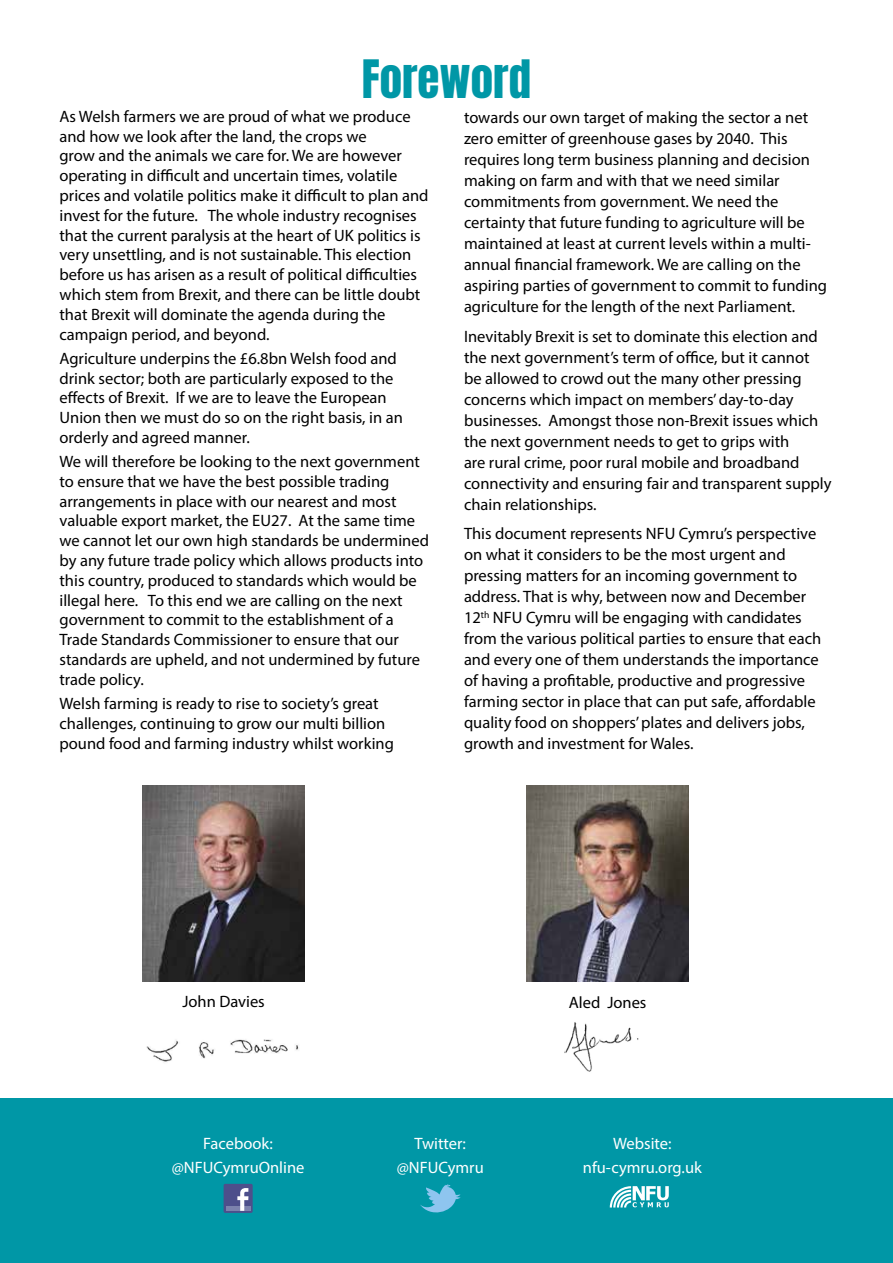
<style>
.page{position:relative;width:893px;height:1263px;background:#fff}
.page>*{position:absolute;margin:0;border:0;box-sizing:border-box;transform-origin:0 0}
.t1{font:45px "Anton";color:#0097a6}
.t2{font:16.5px/19.8px "Myriad Pro";color:#000}
.t3{font:16.5px/24px "Myriad Pro";color:#fff;text-align:center}
</style>
<div class="page">
<div style="left:0;top:1098px;width:893px;height:165px;background:#0097a6"></div>
<div style="left:224px;top:1184px;width:29px;height:29px;background:#4d4f8b;border-radius:2px"></div>
<hr style="left:226px;top:1207px;width:25px;height:4px;background:#7c82ad">
<svg style="left:237px;top:1188px;width:11px;height:23px"></svg>
<svg style="left:420px;top:1184px;width:41px;height:28px"></svg>
<svg style="left:610px;top:1186px;width:59px;height:21px"></svg>
<img style="left:142px;top:786px;width:163px;height:195px">
<img style="left:526px;top:786px;width:163px;height:195px">
<img style="left:146px;top:1039px;width:153px;height:23px">
<img style="left:564px;top:1022px;width:75px;height:50px">
<h1 class="t1" style="left:362px;top:56px;width:171px">Foreword</h1>
<p class="t2" style="left:60px;top:106px;width:370px">As Welsh farmers we are proud of what we produce and how we look after the land, the crops we<br>grow and the animals we care for. We are however operating in difficult and uncertain times, volatile prices and volatile politics make it difficult to plan and invest for the future. The whole industry recognises that the current paralysis at the heart of UK politics is very unsettling, and is not sustainable. This election before us has arisen as a result of political difficulties which stem from Brexit, and there can be little doubt that Brexit will dominate the agenda during the campaign period, and beyond.</p>
<p class="t2" style="left:60px;top:348px;width:345px">Agriculture underpins the £6.8bn Welsh food and drink sector; both are particularly exposed to the effects of Brexit. If we are to leave the European Union then we must do so on the right basis, in an orderly and agreed manner.</p>
<p class="t2" style="left:60px;top:451px;width:371px">We will therefore be looking to the next government to ensure that we have the best possible trading arrangements in place with our nearest and most valuable export market, the EU27. At the same time we cannot let our own high standards be undermined by any future trade policy which allows products into this country, produced to standards which would be illegal here. To this end we are calling on the next government to commit to the establishment of a Trade Standards Commissioner to ensure that our standards are upheld, and not undermined by future trade policy.</p>
<p class="t2" style="left:60px;top:693px;width:336px">Welsh farming is ready to rise to society’s great challenges, continuing to grow our multi billion pound food and farming industry whilst working</p>
<p class="t2" style="left:464px;top:107px;width:365px;line-height:21px">towards our own target of making the sector a net zero emitter of greenhouse gases by 2040. This requires long term business planning and decision making on farm and with that we need similar commitments from government. We need the certainty that future funding to agriculture will be maintained at least at current levels within a multi&shy;annual financial framework. We are calling on the aspiring parties of government to commit to funding agriculture for the length of the next Parliament.</p>
<p class="t2" style="left:464px;top:325px;width:369px;line-height:21px">Inevitably Brexit is set to dominate this election and the next government’s term of office, but it cannot<br>be allowed to crowd out the many other pressing concerns which impact on members’ day-to-day businesses. Amongst those non-Brexit issues which the next government needs to get to grips with<br>are rural crime, poor rural mobile and broadband connectivity and ensuring fair and transparent supply chain relationships.</p>
<p class="t2" style="left:464px;top:523px;width:359px;line-height:21px">This document represents NFU Cymru’s perspective on what it considers to be the most urgent and pressing matters for an incoming government to address. That is why, between now and December 12<sup>th</sup> NFU Cymru will be engaging with candidates from the various political parties to ensure that each and every one of them understands the importance of having a profitable, productive and progressive farming sector in place that can put safe, affordable quality food on shoppers’ plates and delivers jobs, growth and investment for Wales.</p>
<p class="t2" style="left:182px;top:991px;width:84px">John Davies</p>
<p class="t2" style="left:569px;top:993px;width:79px">Aled Jones</p>
<p class="t3" style="left:172px;top:1131px;width:134px">Facebook: @NFUCymruOnline</p>
<p class="t3" style="left:397px;top:1131px;width:88px">Twitter: @NFUCymru</p>
<p class="t3" style="left:583px;top:1131px;width:120px">Website: nfu-cymru.org.uk</p>
</div>
